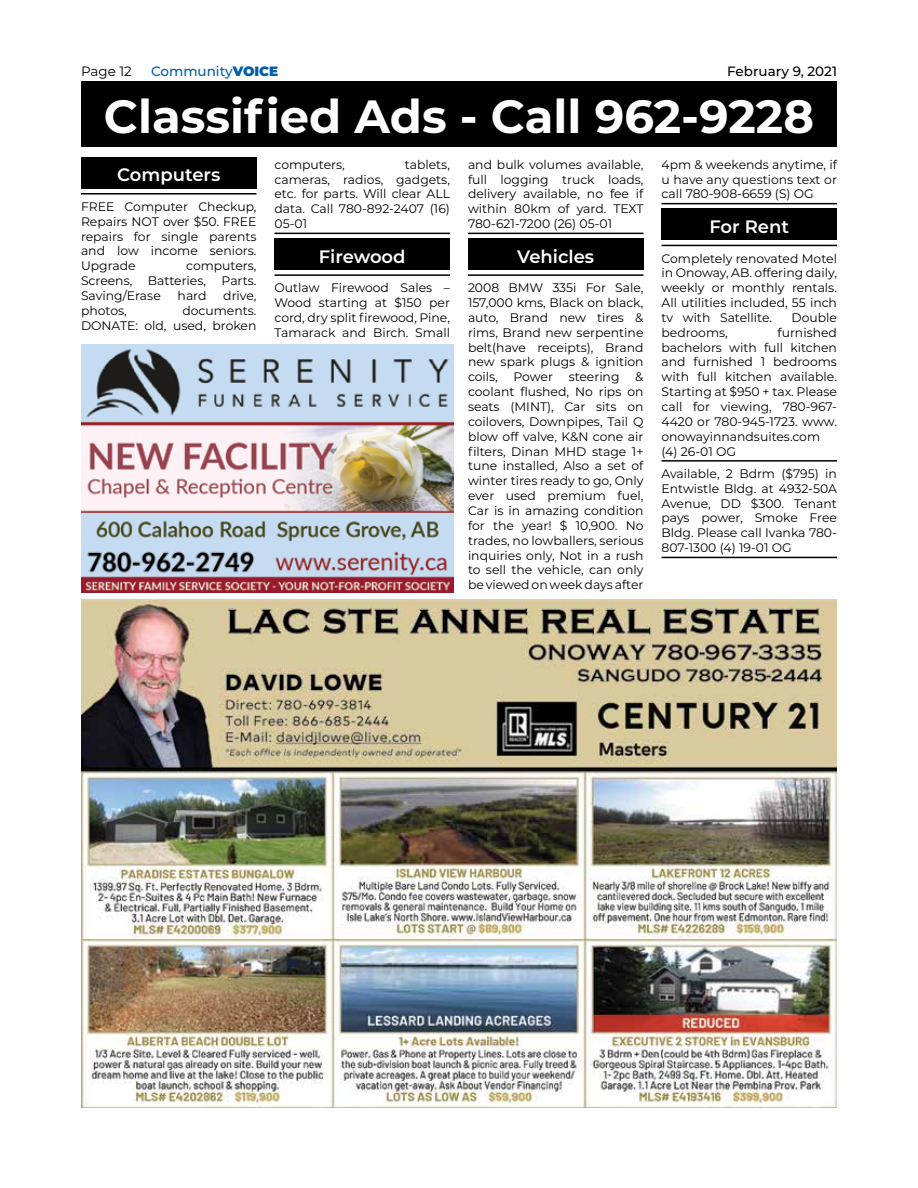
<style>
.page{position:relative;width:918px;height:1188px;background:#fff}
.page>*{position:absolute;margin:0;border:0;box-sizing:border-box;transform-origin:0 0}
.t1{font:700 46.5px "Montserrat";color:#fff}
.t2{font:600 18px "Montserrat";color:#fff}
.t3{font:500 13.5px "Montserrat";color:#005daa}
.t4{font:500 13.5px "Montserrat";color:#000}
.t5{font:13.5px "Montserrat";color:#000}
.t6{font:12.3px/14.9px "Montserrat";color:#000;text-align:justify}
.s1{font-weight:900}
</style>
<div class="page">
<div style="left:81px;top:81px;width:756px;height:66px;background:#000"></div>
<hr style="left:81px;top:193px;width:175px;height:2px;background:#000">
<div style="left:81px;top:157px;width:175px;height:32px;background:#000"></div>
<hr style="left:274px;top:233px;width:176px;height:1px;background:#000">
<hr style="left:274px;top:274px;width:176px;height:2px;background:#000">
<div style="left:274px;top:238px;width:176px;height:32px;background:#000"></div>
<hr style="left:468px;top:233px;width:176px;height:1px;background:#000">
<hr style="left:468px;top:274px;width:176px;height:2px;background:#000">
<div style="left:468px;top:238px;width:176px;height:32px;background:#000"></div>
<hr style="left:662px;top:203px;width:175px;height:1px;background:#000">
<hr style="left:662px;top:245px;width:175px;height:1px;background:#000">
<hr style="left:662px;top:460px;width:175px;height:2px;background:#000">
<hr style="left:662px;top:557px;width:175px;height:1px;background:#000">
<div style="left:662px;top:208px;width:175px;height:32px;background:#000"></div>
<img style="left:81px;top:600px;width:756px;height:507px">
<img style="left:81px;top:344px;width:373px;height:249px">
<p class="t5" style="left:81px;top:62px;width:52px">Page 12</p>
<p class="t3" style="left:151px;top:62px;width:129px">Community<span class="s1">VOICE</span></p>
<p class="t4" style="left:727px;top:62px;width:111px">February 9, 2021</p>
<h1 class="t1" style="left:104px;top:83px;width:712px">Classified Ads - Call 962-9228</h1>
<h2 class="t2" style="left:117px;top:162px;width:105px">Computers</h2>
<p class="t6" style="left:81px;top:199px;width:177px">FREE Computer Checkup, Repairs NOT over $50. FREE repairs for single parents and low income seniors.<br>Upgrade</p>
<p class="t6" style="left:662px;top:156px;width:177px">4pm &amp; weekends anytime, if u have any questions text or call 780-908-6659 (S) OG</p>
<h2 class="t2" style="left:709px;top:214px;width:81px">For Rent</h2>
<p class="t6" style="left:662px;top:250px;width:177px">Completely renovated Motel in Onoway, AB. offering daily, weekly or monthly rentals.<br>All utilities included, 55 inch tv with Satellite.</p>
<p class="t6" style="left:274px;top:156px;width:177px;text-indent:130px">tablets, cameras, radios, gadgets, etc. for parts. Will clear ALL data. Call 780-892-2407 (16)<br>05-01</p>
<h2 class="t2" style="left:319px;top:244px;width:88px">Firewood</h2>
<p class="t6" style="left:274px;top:280px;width:177px">Outlaw Firewood Sales – Wood starting at $150 per cord, dry split firewood, Pine, Tamarack and Birch. Small</p>
<p class="t6" style="left:468px;top:156px;width:177px">and bulk volumes available, full logging truck loads, delivery available, no fee if within 80km of yard. TEXT 780-621-7200 (26) 05-01</p>
<h2 class="t2" style="left:517px;top:244px;width:78px">Vehicles</h2>
<p class="t6" style="left:468px;top:280px;width:177px">2008 BMW 335i For Sale, 157,000 kms, Black on black, auto, Brand new tires &amp; rims, Brand new serpentine belt(have receipts), Brand new spark plugs &amp; ignition coils,</p>
<p class="t6" style="left:274px;top:156px;width:72px">computers,</p>
<p class="t6" style="left:186px;top:258px;width:72px">computers,</p>
<p class="t6" style="left:81px;top:273px;width:53px">Screens,</p>
<p class="t6" style="left:148px;top:273px;width:60px">Batteries,</p>
<p class="t6" style="left:222px;top:273px;width:36px">Parts.</p>
<p class="t6" style="left:81px;top:288px;width:81px">Saving/Erase</p>
<p class="t6" style="left:178px;top:288px;width:30px">hard</p>
<p class="t6" style="left:223px;top:288px;width:35px">drive,</p>
<p class="t6" style="left:81px;top:303px;width:47px">photos,</p>
<p class="t6" style="left:81px;top:303px;width:177px;text-align:right">documents.<br>DONATE: old, used, broken</p>
<p class="t6" style="left:791px;top:310px;width:47px">Double</p>
<p class="t6" style="left:662px;top:325px;width:177px;text-align:left;text-indent:116px">furnished bachelors with full kitchen and furnished 1 bedrooms with full kitchen available.<br>Starting at $950 + tax. Please call for viewing, 780-967-<br>4420 or 780-945-1723. www. onowayinnandsuites.com (4) 26-01 OG</p>
<p class="t6" style="left:662px;top:466px;width:177px">Available, 2 Bdrm ($795) in Entwistle Bldg. at 4932-50A Avenue, DD $300. Tenant pays power, Smoke Free Bldg. Please call Ivanka 780- 807-1300 (4) 19-01 OG</p>
<p class="t6" style="left:662px;top:325px;width:68px">bedrooms,</p>
<p class="t6" style="left:514px;top:369px;width:41px">Power</p>
<p class="t6" style="left:569px;top:369px;width:52px">steering</p>
<p class="t6" style="left:468px;top:369px;width:177px;text-indent:167px">&amp; coolant flushed, No rips on seats (MINT), Car sits on coilovers, Downpipes, Tail Q blow off valve, K&amp;N cone air filters, Dinan MHD stage 1+ tune installed, Also a set of winter tires ready to go, Only ever used premium fuel, Car is in amazing condition for the year! $ 10,900. No trades, no lowballers, serious inquiries only, Not in a rush to sell the vehicle, can only be viewed on week days after</p>
</div>
